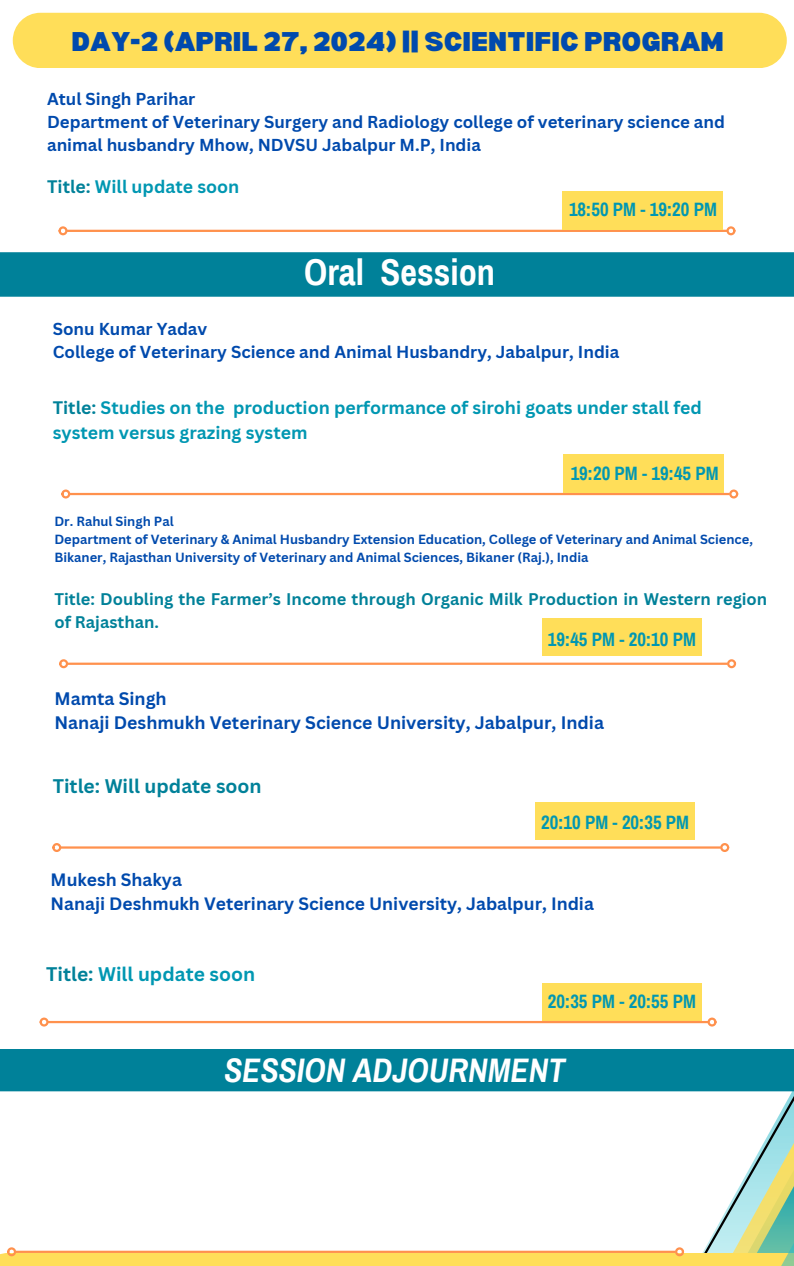
<style>
.page{position:relative;width:794px;height:1266px;background:#fff}
.page>*{position:absolute;margin:0;border:0;box-sizing:border-box;transform-origin:0 0}
.t1{font:700 36.38px "Archivo Narrow";color:#fff}
.t2{font:italic 700 33.22px "Archivo Narrow";color:#fff}
.t3{font:900 26.55px "Bernoru";color:#004aad}
.t4{font:700 19.2px "Canva Sans";color:#008199}
.t5{font:700 19.2px "Canva Sans";color:#0097b2}
.t6{font:700 18.9px "Archivo Narrow";color:#0097b2}
.t7{font:700 17.62px/24.3px "Canva Sans";color:#0097b2}
.t8{font:700 17.62px/24.4px "Canva Sans";color:#004aad}
.t9{font:700 17.4px/24.1px "Canva Sans";color:#004aad}
.t10{font:700 16.88px/23.1px "Canva Sans";color:#004aad}
.t11{font:700 16.42px/22.6px "Canva Sans";color:#008199}
.t12{font:700 12.9px/17.9px "Canva Sans";color:#004aad}
.s1{color:#008199}
</style>
<div class="page">
<svg style="left:731px;top:12px;width:56px;height:56px"></svg>
<svg style="left:442px;top:1020px;width:148px;height:72px"></svg>
<div style="left:0;top:1253px;width:793px;height:13px;background:#ffde59"></div>
<div style="left:13px;top:13px;width:773px;height:55px;background:#ffde59;border-radius:28px"></div>
<hr style="left:70px;top:493px;width:659px;height:2px;background:#ff914d">
<div style="left:61px;top:489px;width:9px;height:9px;border:2px solid #ff914d;border-radius:50%"></div>
<div style="left:728px;top:489px;width:9px;height:9px;border:2px solid #ff914d;border-radius:50%"></div>
<svg style="left:590px;top:983px;width:203px;height:133px"></svg>
<svg style="left:677px;top:1116px;width:116px;height:150px"></svg>
<hr style="left:16px;top:1250px;width:659px;height:3px;background:#ff914d">
<div style="left:7px;top:1247px;width:9px;height:9px;border:2px solid #ff914d;border-radius:50%"></div>
<div style="left:674px;top:1247px;width:9px;height:9px;border:2px solid #ff914d;border-radius:50%"></div>
<div style="left:0;top:1049px;width:793px;height:42px;background:#008199"></div>
<div style="left:542px;top:618px;width:159px;height:38px;background:#ffde59"></div>
<hr style="left:68px;top:662px;width:659px;height:3px;background:#ff914d">
<div style="left:59px;top:659px;width:9px;height:9px;border:2px solid #ff914d;border-radius:50%"></div>
<div style="left:726px;top:659px;width:9px;height:9px;border:2px solid #ff914d;border-radius:50%"></div>
<div style="left:562px;top:454px;width:160px;height:39px;background:#ffde59"></div>
<hr style="left:67px;top:230px;width:659px;height:2px;background:#ff914d">
<div style="left:58px;top:226px;width:9px;height:9px;border:2px solid #ff914d;border-radius:50%"></div>
<div style="left:726px;top:226px;width:9px;height:9px;border:2px solid #ff914d;border-radius:50%"></div>
<div style="left:561px;top:191px;width:160px;height:39px;background:#ffde59"></div>
<div style="left:0;top:252px;width:793px;height:45px;background:#008199"></div>
<div style="left:535px;top:802px;width:159px;height:38px;background:#ffde59"></div>
<hr style="left:61px;top:846px;width:659px;height:2px;background:#ff914d">
<div style="left:52px;top:843px;width:9px;height:9px;border:2px solid #ff914d;border-radius:50%"></div>
<div style="left:719px;top:843px;width:9px;height:9px;border:2px solid #ff914d;border-radius:50%"></div>
<div style="left:542px;top:983px;width:159px;height:38px;background:#ffde59"></div>
<hr style="left:48px;top:1021px;width:659px;height:2px;background:#ff914d">
<div style="left:40px;top:1017px;width:9px;height:9px;border:2px solid #ff914d;border-radius:50%"></div>
<div style="left:707px;top:1017px;width:9px;height:9px;border:2px solid #ff914d;border-radius:50%"></div>
<p class="t3" style="left:71px;top:26px;width:653px">DAY-2 (APRIL 27, 2024) || SCIENTIFIC PROGRAM</p>
<h5 class="t10" style="left:47px;top:86px;width:150px">Atul Singh Parihar</h5>
<p class="t10" style="left:47px;top:110px;width:679px">Department of Veterinary Surgery and Radiology college of veterinary science and animal husbandry Mhow, NDVSU Jabalpur M.P, India</p>
<p class="t7" style="left:47px;top:174px;width:194px"><span class="s1">Title:</span> Will update soon</p>
<p class="t6" style="left:568px;top:200px;width:149px">18:50 PM - 19:20 PM</p>
<h5 class="t1" style="left:304px;top:253px;width:192px">Oral Session</h5>
<h5 class="t10" style="left:53px;top:317px;width:156px">Sonu Kumar Yadav</h5>
<h3 class="t10" style="left:53px;top:340px;width:568px">College of Veterinary Science and Animal Husbandry, Jabalpur, India</h3>
<p class="t7" style="left:53px;top:395px;width:650px"><span class="s1">Title:</span> Studies on the production performance of sirohi goats under stall fed system versus grazing system</p>
<p class="t6" style="left:570px;top:463px;width:149px">19:20 PM - 19:45 PM</p>
<p class="t12" style="left:54px;top:512px;width:121px">Dr. Rahul Singh Pal</p>
<p class="t12" style="left:54px;top:530px;width:699px">Department of Veterinary &amp; Animal Husbandry Extension Education, College of Veterinary and Animal Science,<br>Bikaner, Rajasthan University of Veterinary and Animal Sciences, Bikaner (Raj.), India</p>
<h6 class="t11" style="left:54px;top:587px;width:714px">Title: Doubling the Farmer’s Income through Organic Milk Production in Western region of Rajasthan.</h6>
<h6 class="t6" style="left:547px;top:629px;width:149px">19:45 PM - 20:10 PM</h6>
<h6 class="t8" style="left:54px;top:686px;width:551px">Mamta Singh<br>Nanaji Deshmukh Veterinary Science University, Jabalpur, India</h6>
<h6 class="t4" style="left:53px;top:773px;width:210px">Title: Will update soon</h6>
<h5 class="t6" style="left:541px;top:813px;width:149px">20:10 PM - 20:35 PM</h5>
<p class="t9" style="left:51px;top:867px;width:544px">Mukesh Shakya<br>Nanaji Deshmukh Veterinary Science University, Jabalpur, India</p>
<p class="t5" style="left:46px;top:961px;width:210px"><span class="s1">Title:</span> Will update soon</p>
<h6 class="t6" style="left:547px;top:991px;width:149px">20:35 PM - 20:55 PM</h6>
<h4 class="t2" style="left:224px;top:1053px;width:342px">SESSION ADJOURNMENT</h4>
</div>
